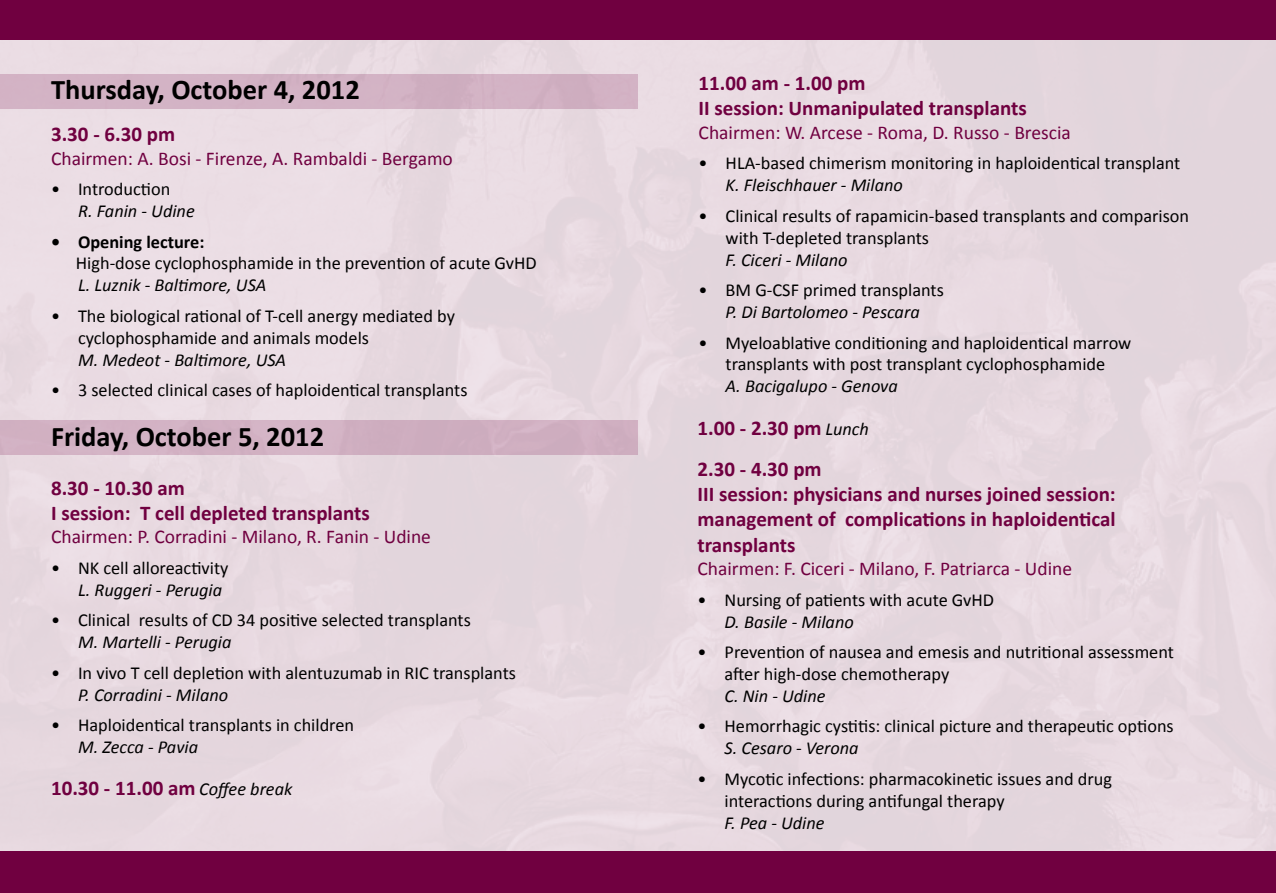
<style>
.page{position:relative;width:1276px;height:893px;background:#fff}
.page>*{position:absolute;margin:0;border:0;box-sizing:border-box;transform-origin:0 0}
.t1{font:700 28.5px "Calibri";color:#000}
.t2{font:700 21px/25.2px "Calibri";color:#700040}
.t3{font:19.5px "Calibri";color:#700040}
.t4{font:18.3px/21.9px "Calibri";color:#000}
.t5{font:italic 18.3px "Calibri";color:#000}
.t6{font:700 18.3px "Calibri";color:#000}
.s1{font-weight:400;font-style:italic;font-size:18.3px;color:#000}
</style>
<div class="page">
<div style="left:0;top:0;width:1276px;height:39px;background:#700040"></div>
<div style="left:0;top:36px;width:1276px;height:857px;background:#e7d8df"></div>
<div style="left:0;top:851px;width:1276px;height:42px;background:#700040"></div>
<div style="left:0;top:74px;width:638px;height:34px;background:#d3b2c4"></div>
<div style="left:0;top:421px;width:638px;height:34px;background:#d1b0c1"></div>
<h1 class="t1" style="left:51px;top:71px;width:310px">Thursday, October 4, 2012</h1>
<p class="t2" style="left:51px;top:122px;width:126px">3.30 - 6.30 pm</p>
<p class="t3" style="left:51px;top:146px;width:403px">Chairmen: A. Bosi - Firenze, A. Rambaldi - Bergamo</p>
<p class="t4" style="left:51px;top:178px;width:121px">• Introduction</p>
<p class="t5" style="left:78px;top:198px;width:118px">R. Fanin - Udine</p>
<p class="t6" style="left:51px;top:230px;width:155px">• Opening lecture:</p>
<p class="t4" style="left:76px;top:252px;width:462px">High-dose cyclophosphamide in the prevention of acute GvHD</p>
<p class="t5" style="left:78px;top:273px;width:190px">L. Luznik - Baltimore, USA</p>
<p class="t4" style="left:78px;top:305px;width:378px;text-indent:-27px">• The biological rational of T-cell anergy mediated by cyclophosphamide and animals models</p>
<p class="t5" style="left:78px;top:347px;width:210px">M. Medeot - Baltimore, USA</p>
<p class="t4" style="left:51px;top:379px;width:418px">• 3 selected clinical cases of haploidentical transplants</p>
<h1 class="t1" style="left:51px;top:418px;width:275px">Friday, October 5, 2012</h1>
<p class="t2" style="left:51px;top:475px;width:320px">8.30 - 10.30 am<br>I session: T cell depleted transplants</p>
<p class="t3" style="left:51px;top:525px;width:381px">Chairmen: P. Corradini - Milano, R. Fanin - Udine</p>
<p class="t4" style="left:51px;top:557px;width:179px">• NK cell alloreactivity</p>
<p class="t5" style="left:78px;top:577px;width:146px">L. Ruggeri - Perugia</p>
<p class="t4" style="left:51px;top:609px;width:421px">• Clinical results of CD 34 positive selected transplants</p>
<p class="t5" style="left:78px;top:630px;width:155px">M. Martelli - Perugia</p>
<p class="t4" style="left:51px;top:662px;width:466px">• In vivo T cell depletion with alentuzumab in RIC transplants</p>
<p class="t5" style="left:78px;top:682px;width:152px">P. Corradini - Milano</p>
<p class="t4" style="left:51px;top:714px;width:305px">• Haploidentical transplants in children</p>
<p class="t5" style="left:78px;top:735px;width:122px">M. Zecca - Pavia</p>
<p class="t2" style="left:51px;top:775px;width:243px">10.30 - 11.00 am <span class="s1">Coffee break</span></p>
<p class="t2" style="left:698px;top:71px;width:330px">11.00 am - 1.00 pm<br>II session: Unmanipulated transplants</p>
<p class="t3" style="left:698px;top:120px;width:374px">Chairmen: W. Arcese - Roma, D. Russo - Brescia</p>
<p class="t4" style="left:698px;top:152px;width:483px">• HLA-based chimerism monitoring in haploidentical transplant</p>
<p class="t5" style="left:725px;top:173px;width:179px">K. Fleischhauer - Milano</p>
<p class="t4" style="left:725px;top:205px;width:465px;text-indent:-27px">• Clinical results of rapamicin-based transplants and comparison with T-depleted transplants</p>
<p class="t5" style="left:725px;top:247px;width:124px">F. Ciceri - Milano</p>
<p class="t4" style="left:698px;top:279px;width:247px">• BM G-CSF primed transplants</p>
<p class="t5" style="left:725px;top:299px;width:196px">P. Di Bartolomeo - Pescara</p>
<p class="t4" style="left:698px;top:332px;width:434px;text-align:center">• Myeloablative conditioning and haploidentical marrow transplants with post transplant cyclophosphamide</p>
<p class="t5" style="left:725px;top:374px;width:174px">A. Bacigalupo - Genova</p>
<p class="t2" style="left:697px;top:415px;width:173px">1.00 - 2.30 pm <span class="s1">Lunch</span></p>
<p class="t2" style="left:697px;top:456px;width:420px">2.30 - 4.30 pm<br>III session: physicians and nurses joined session: management of complications in haploidentical transplants</p>
<p class="t3" style="left:697px;top:556px;width:376px">Chairmen: F. Ciceri - Milano, F. Patriarca - Udine</p>
<p class="t4" style="left:697px;top:589px;width:298px">• Nursing of patients with acute GvHD</p>
<p class="t5" style="left:724px;top:609px;width:131px">D. Basile - Milano</p>
<p class="t4" style="left:724px;top:641px;width:451px;text-indent:-27px">• Prevention of nausea and emesis and nutritional assessment after high-dose chemotherapy</p>
<p class="t5" style="left:724px;top:683px;width:103px">C. Nin - Udine</p>
<p class="t4" style="left:697px;top:715px;width:478px">• Hemorrhagic cystitis: clinical picture and therapeutic options</p>
<p class="t5" style="left:724px;top:736px;width:136px">S. Cesaro - Verona</p>
<p class="t4" style="left:724px;top:768px;width:389px;text-indent:-27px">• Mycotic infections: pharmacokinetic issues and drug interactions during antifungal therapy</p>
<p class="t5" style="left:724px;top:810px;width:102px">F. Pea - Udine</p>
</div>
